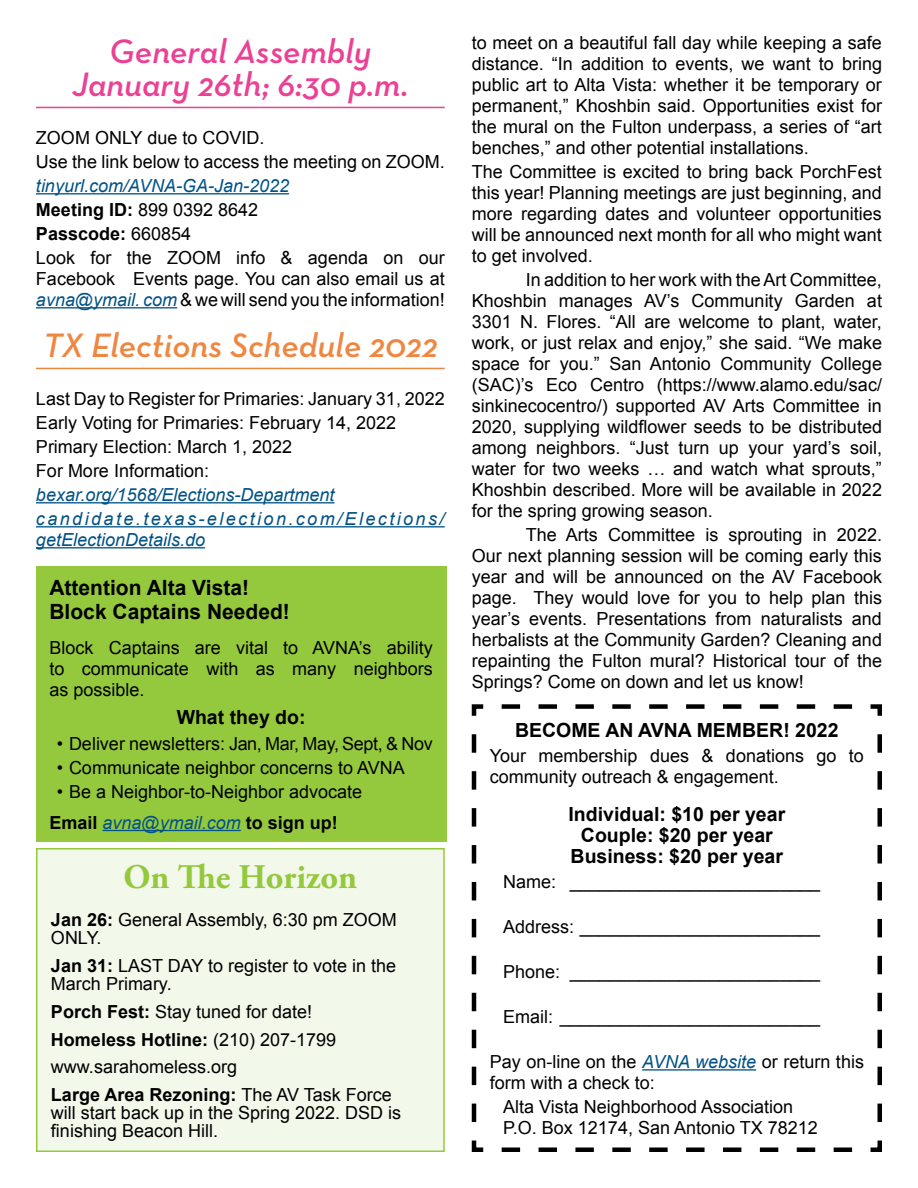
<style>
.page{position:relative;width:918px;height:1188px;background:#fff}
.page>*{position:absolute;margin:0;border:0;box-sizing:border-box;transform-origin:0 0}
.t1{font:italic 600 34.5px/33px "Neutraface Text";color:#eb4194;text-align:center}
.t2{font:italic 600 34.5px "Neutraface Text";color:#ee8742}
.t3{font:700 34.5px "Adobe Garamond Pro";color:#95c93d}
.t4{font:700 21px/24px "Arial";color:#000}
.t5{font:700 19.5px/21px "Arial";color:#000;text-align:center}
.t6{font:18px/21px "Arial";color:#000}
.t7{font:italic 18px/24px "Arial";letter-spacing:.135em;color:#025287}
.t8{font:italic 18px "Arial";color:#025287}
.s1{font-style:italic;color:#025287}
.s2{font-weight:700}
</style>
<div class="page">
<svg style="left:471px;top:704px;width:411px;height:448px"></svg>
<div style="left:36px;top:567px;width:410px;height:275px;background:#95c93d"></div>
<hr style="left:103px;top:830px;width:138px;height:1px;background:#025287">
<hr style="left:36px;top:107px;width:409px;height:1px;background:#eb4194">
<hr style="left:36px;top:193px;width:253px;height:1px;background:#025287">
<hr style="left:36px;top:307px;width:141px;height:1px;background:#025287">
<hr style="left:36px;top:368px;width:409px;height:1px;background:#ee8742">
<hr style="left:36px;top:502px;width:298px;height:1px;background:#025287">
<hr style="left:36px;top:526px;width:409px;height:1px;background:#025287">
<hr style="left:36px;top:547px;width:169px;height:1px;background:#025287">
<div style="left:37px;top:849px;width:407px;height:302px;background:#f2f8ea"></div>
<div style="left:36px;top:848px;width:409px;height:304px;border:2px solid #95c93d"></div>
<h1 class="t1" style="left:72px;top:34px;width:338px">General Assembly<br>January 26th; 6:30 p.m.</h1>
<p class="t6" style="left:36px;top:126px;width:410px;line-height:24px">ZOOM ONLY due to COVID.<br>Use the link below to access the meeting on ZOOM.</p>
<p class="t6" style="left:36px;top:174px;width:410px;line-height:24px"><span class="s1">tinyurl.com/AVNA-GA-Jan-2022<br></span><span class="s2">Meeting ID:</span> 899 0392 8642<br><span class="s2">Passcode:</span> 660854<br>Look for the ZOOM info &amp; agenda on our</p>
<p class="t6" style="left:36px;top:268px;width:410px">Facebook Events page. You can also email us at <span class="s1">avna@ymail. com</span> &amp; we will send you the information!</p>
<h1 class="t2" style="left:43px;top:324px;width:396px">TX Elections Schedule 2022</h1>
<p class="t6" style="left:36px;top:387px;width:410px;line-height:24px">Last Day to Register for Primaries: January 31, 2022<br>Early Voting for Primaries: February 14, 2022<br>Primary Election: March 1, 2022<br>For More Information:</p>
<p class="t7" style="left:36px;top:483px;width:410px">bexar.org/1568/Elections-Department candidate.texas-election.com/Elections/</p>
<p class="t8" style="left:36px;top:528px;width:171px">getElectionDetails.do</p>
<p class="t4" style="left:49px;top:577px;width:242px">Attention Alta Vista!<br>Block Captains Needed!</p>
<p class="t6" style="left:49px;top:637px;width:385px;text-align:justify">Block Captains are vital to AVNA’s ability to communicate with as many neighbors as possible.</p>
<p class="t5" style="left:177px;top:708px;width:130px">What they do:</p>
<p class="t6" style="left:57px;top:733px;width:377px">• Deliver newsletters: Jan, Mar, May, Sept, &amp; Nov</p>
<p class="t6" style="left:57px;top:757px;width:349px">• Communicate neighbor concerns to AVNA</p>
<p class="t6" style="left:50px;top:776px;width:314px;line-height:30.8px;text-indent:7px">• Be a Neighbor-to-Neighbor advocate<br><span class="s2">Email</span> <span class="s1">avna@ymail.com</span> <span class="s2">to sign up!</span></p>
<h1 class="t3" style="left:124px;top:857px;width:235px">On The Horizon</h1>
<p class="t6" style="left:51px;top:911px;width:347px;line-height:18px"><span class="s2">Jan 26:</span> General Assembly, 6:30 pm ZOOM<br>ONLY.</p>
<p class="t6" style="left:51px;top:957px;width:347px;line-height:18px"><span class="s2">Jan 31:</span> LAST DAY to register to vote in the<br>March Primary.</p>
<p class="t6" style="left:51px;top:998px;width:342px;line-height:27.8px"><span class="s2">Porch Fest:</span> Stay tuned for date!<br><span class="s2">Homeless Hotline:</span> (210) 207-1799 www.sarahomeless.org<br><span class="s2">Large Area Rezoning:</span> The AV Task Force</p>
<p class="t6" style="left:51px;top:1104px;width:352px;line-height:18px">will start back up in the Spring 2022. DSD is finishing Beacon Hill.</p>
<p class="t6" style="left:472px;top:32px;width:412px;text-align:justify">to meet on a beautiful fall day while keeping a safe distance. “In addition to events, we want to bring public art to Alta Vista: whether it be temporary or permanent,” Khoshbin said. Opportunities exist for the mural on the Fulton underpass, a series of “art benches,” and other potential installations.</p>
<p class="t6" style="left:472px;top:161px;width:412px;text-align:justify">The Committee is excited to bring back PorchFest this year! Planning meetings are just beginning, and more regarding dates and volunteer opportunities will be announced next month for all who might want to get involved.</p>
<p class="t6" style="left:472px;top:269px;width:412px;text-align:justify;text-indent:54px">In addition to her work with the Art Committee, Khoshbin manages AV’s Community Garden at 3301 N. Flores. “All are welcome to plant, water, work, or just relax and enjoy,” she said. “We make space for you.” San Antonio Community College (SAC)’s Eco Centro (https://www.alamo.edu/sac/ sinkinecocentro/) supported AV Arts Committee in 2020, supplying wildflower seeds to be distributed among neighbors. “Just turn up your yard’s soil, water for two weeks … and watch what sprouts,” Khoshbin described. More will be available in 2022 for the spring growing season.</p>
<p class="t6" style="left:472px;top:525px;width:412px;text-align:justify;text-indent:54px">The Arts Committee is sprouting in 2022.<br>Our next planning session will be coming early this year and will be announced on the AV Facebook page. They would love for you to help plan this year’s events. Presentations from naturalists and herbalists at the Community Garden? Cleaning and repainting the Fulton mural? Historical tour of the Springs? Come on down and let us know!</p>
<p class="t5" style="left:515px;top:720px;width:325px">BECOME AN AVNA MEMBER! 2022</p>
<p class="t6" style="left:490px;top:745px;width:376px">Your membership dues &amp; donations go to community outreach &amp; engagement.</p>
<p class="t5" style="left:568px;top:804px;width:218px">Individual: $10 per year<br>Couple: $20 per year<br>Business: $20 per year</p>
<p class="t6" style="left:503px;top:871px;width:318px">Name: _________________________</p>
<p class="t6" style="left:503px;top:916px;width:318px">Address: ________________________</p>
<p class="t6" style="left:503px;top:961px;width:318px">Phone: _________________________</p>
<p class="t6" style="left:503px;top:1006px;width:318px">Email: __________________________</p>
<p class="t6" style="left:490px;top:1051px;width:376px">Pay on-line on the <span class="s1">AVNA website</span> or return this form with a check to:</p>
<p class="t6" style="left:503px;top:1096px;width:316px">Alta Vista Neighborhood Association<br>P.O. Box 12174, San Antonio TX 78212</p>
</div>
